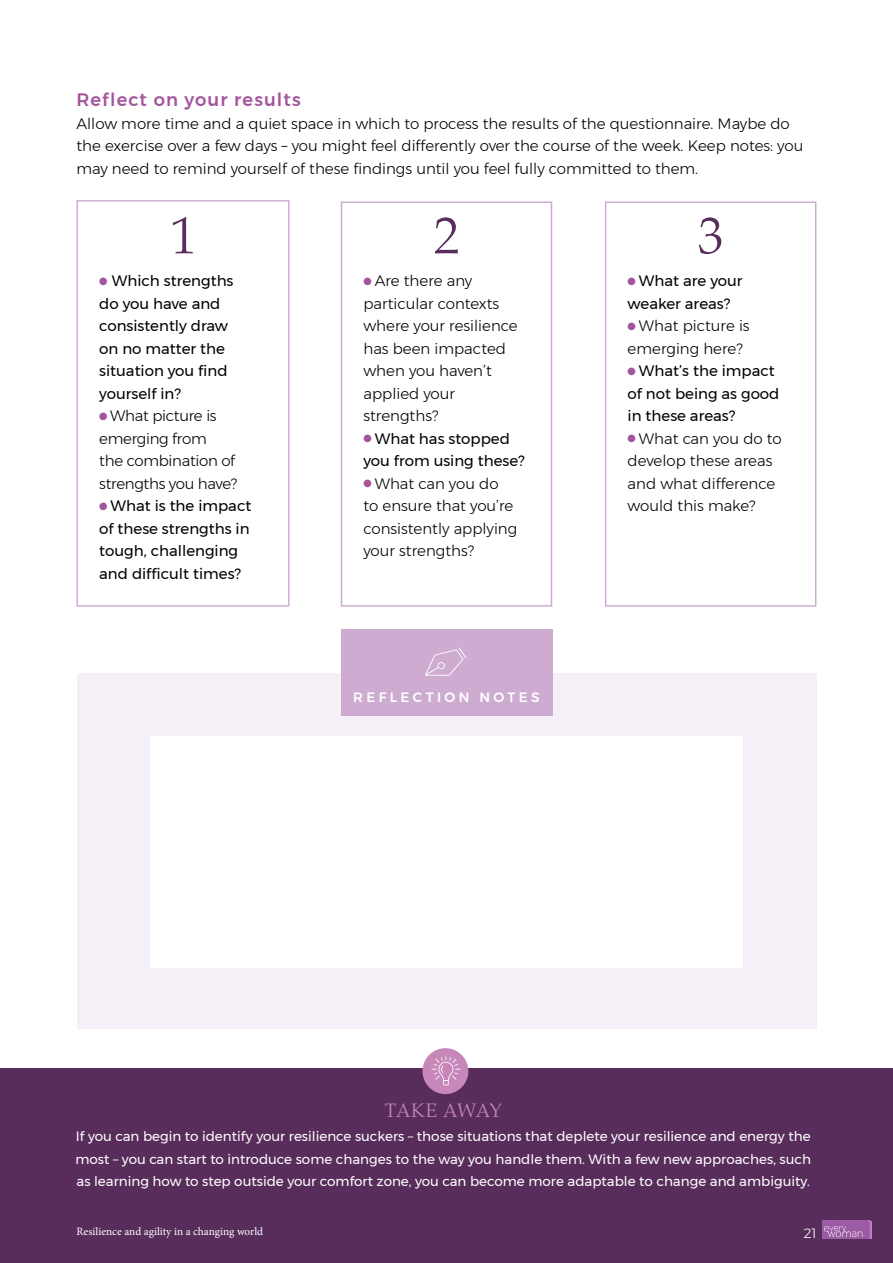
<style>
.page{position:relative;width:893px;height:1263px;background:#fff}
.page>*{position:absolute;margin:0;border:0;box-sizing:border-box;transform-origin:0 0}
.t1{font:300 52.5px "Palatino LT Pro";color:#582c5b}
.t2{font:300 19.5px "Palatino LT Pro";letter-spacing:.015em;color:#c787b9}
.t3{font:500 18px "Montserrat";letter-spacing:.06em;color:#a2559d}
.t4{font:300 15px/22.5px "Montserrat";color:#000}
.t5{font:15px/22.5px "Montserrat";color:#000}
.t6{font:300 15px/22.5px "Montserrat";letter-spacing:-.02em;color:#000}
.t7{font:13.5px/22.5px "Montserrat";color:#fff;text-align:justify}
.t8{font:500 13.5px "Montserrat";letter-spacing:.25em;color:#fff}
.t9{font:300 13.5px "Montserrat";color:#fff}
.t10{font:11.25px "Minion Pro";color:#fff}
.s1{color:#a2559d}
</style>
<div class="page">
<div style="left:0;top:1068px;width:893px;height:195px;background:#582c5b"></div>
<div style="left:77px;top:673px;width:739px;height:356px;background:#f5eff7"></div>
<div style="left:76px;top:200px;width:214px;height:407px;border:2px solid #ceacd2"></div>
<div style="left:605px;top:201px;width:211px;height:406px;border:2px solid #ceacd2"></div>
<div style="left:341px;top:201px;width:211px;height:406px;border:2px solid #ceacd2"></div>
<img style="left:822px;top:1221px;width:49px;height:17px">
<div style="left:150px;top:736px;width:592px;height:231px;background:#fff"></div>
<div style="left:341px;top:629px;width:211px;height:87px;background:#ceacd2"></div>
<svg style="left:425px;top:647px;width:42px;height:29px"></svg>
<div style="left:422px;top:1048px;width:46px;height:46px;background:#c787b9;border-radius:50%"></div>
<svg style="left:431px;top:1056px;width:29px;height:29px"></svg>
<p class="t3" style="left:76px;top:86px;width:226px">Reflect on your results</p>
<p class="t4" style="left:76px;top:112px;width:728px">Allow more time and a quiet space in which to process the results of the questionnaire. Maybe do the exercise over a few days – you might feel differently over the course of the week. Keep notes: you may need to remind yourself of these findings until you feel fully committed to them.</p>
<h1 class="t1" style="left:170px;top:204px;width:28px">1</h1>
<p class="t5" style="left:99px;top:269px;width:136px"><span class="s1">●</span> Which strengths do you have and consistently draw on no matter the situation you find yourself in?</p>
<p class="t6" style="left:99px;top:404px;width:139px"><span class="s1">●</span> What picture is emerging from<br>the combination of strengths you have?</p>
<p class="t5" style="left:99px;top:494px;width:154px"><span class="s1">●</span> What is the impact of these strengths in tough, challenging and difficult times?</p>
<h1 class="t1" style="left:433px;top:204px;width:28px">2</h1>
<p class="t4" style="left:363px;top:269px;width:156px"><span class="s1">●</span> Are there any particular contexts where your resilience has been impacted when you haven’t applied your strengths?</p>
<p class="t5" style="left:363px;top:427px;width:163px"><span class="s1">●</span> What has stopped you from using these?</p>
<p class="t4" style="left:363px;top:472px;width:155px"><span class="s1">●</span> What can you do<br>to ensure that you’re consistently applying your strengths?</p>
<p class="t8" style="left:353px;top:687px;width:188px">REFLECTION NOTES</p>
<h1 class="t1" style="left:697px;top:204px;width:28px">3</h1>
<p class="t5" style="left:628px;top:269px;width:116px"><span class="s1">●</span> What are your weaker areas?</p>
<p class="t4" style="left:628px;top:314px;width:124px"><span class="s1">●</span> What picture is emerging here?</p>
<p class="t5" style="left:628px;top:359px;width:153px"><span class="s1">●</span> What’s the impact of not being as good in these areas?</p>
<p class="t4" style="left:628px;top:427px;width:156px"><span class="s1">●</span> What can you do to develop these areas and what difference would this make?</p>
<h2 class="t2" style="left:385px;top:1098px;width:118px">TAKE AWAY</h2>
<p class="t7" style="left:75px;top:1125px;width:737px">If you can begin to identify your resilience suckers – those situations that deplete your resilience and energy the most – you can start to introduce some changes to the way you handle them. With a few new approaches, such as learning how to step outside your comfort zone, you can become more adaptable to change and ambiguity.</p>
<p class="t10" style="left:77px;top:1224px;width:188px">Resilience and agility in a changing world</p>
<p class="t9" style="left:804px;top:1223px;width:14px">21</p>
</div>
